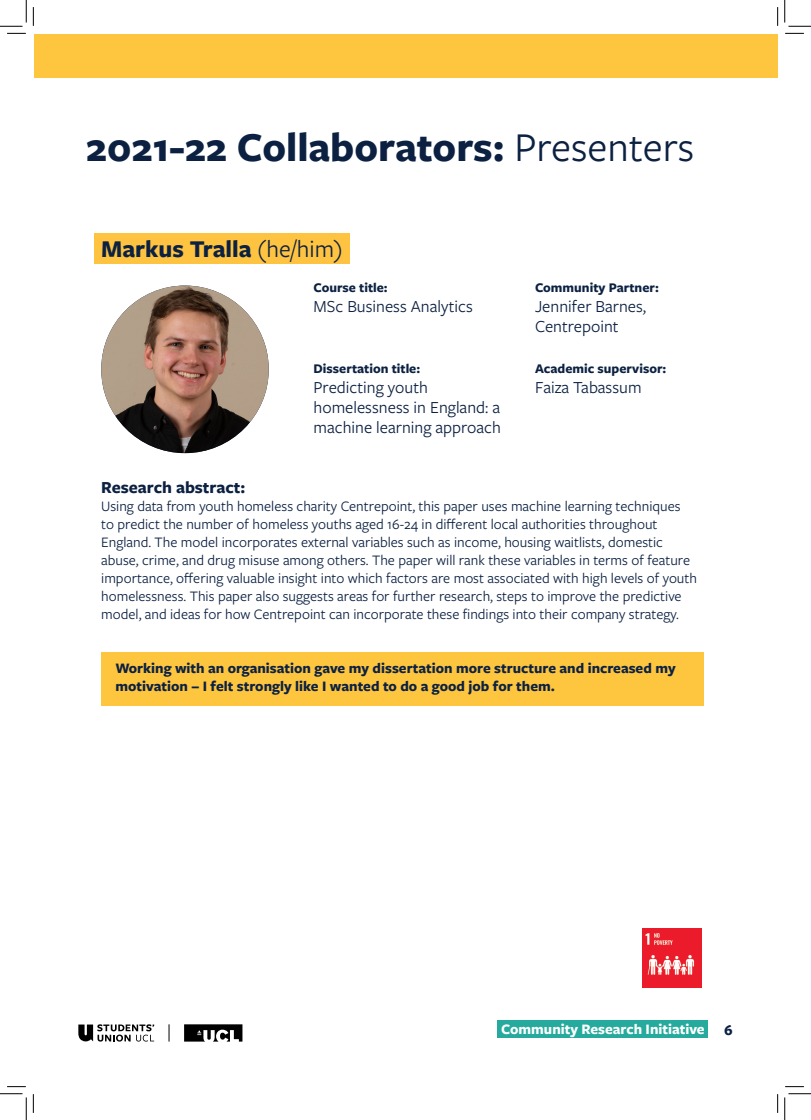
<style>
.page{position:relative;width:811px;height:1120px;background:#fff}
.page>*{position:absolute;margin:0;border:0;box-sizing:border-box;transform-origin:0 0}
.t1{font:700 42.5px "Freight Sans Pro";color:#0c2142}
.Paragraph_Style_3{font:700 25px "Freight Sans Pro";color:#0c2142}
.t2{font:17.5px/20px "Freight Sans Pro";color:#0c2142}
.t3{font:700 17.5px "Freight Sans Pro";color:#0c2142}
.t4{font:15px/18px "Freight Sans Pro";color:#0c2142}
.t5{font:700 15px/18px "Freight Sans Pro";color:#0c2142}
.t6{font:700 15px "Freight Sans Pro";color:#fff}
.t7{font:700 15px "Freight Sans Pro";color:#082143}
.t8{font:700 13.75px "Freight Sans Pro";color:#0c2142}
.s1{font-weight:400}
</style>
<div class="page">
<div style="left:101px;top:652px;width:602px;height:53px;background:#fec53f"></div>
<div style="left:34px;top:34px;width:743px;height:43px;background:#fec53f"></div>
<div style="left:94px;top:233px;width:256px;height:30px;background:#fec340"></div>
<img style="left:101px;top:285px;width:168px;height:168px;border-radius:84px">
<img style="left:643px;top:928px;width:59px;height:59px">
<svg style="left:78px;top:1024px;width:76px;height:17px"></svg>
<svg style="left:184px;top:1024px;width:58px;height:17px"></svg>
<svg style="left:169px;top:1024px;width:1px;height:17px"></svg>
<div style="left:498px;top:1020px;width:210px;height:17px;background:#25aa9d"></div>
<svg style="left:7px;top:33px;width:19px;height:1px"></svg>
<svg style="left:785px;top:33px;width:19px;height:1px"></svg>
<svg style="left:33px;top:7px;width:1px;height:19px"></svg>
<svg style="left:33px;top:1094px;width:1px;height:18px"></svg>
<svg style="left:777px;top:7px;width:1px;height:19px"></svg>
<svg style="left:777px;top:1094px;width:1px;height:18px"></svg>
<svg style="left:0;top:0;width:27px;height:27px"></svg>
<svg style="left:0;top:1093px;width:27px;height:26px"></svg>
<svg style="left:784px;top:0;width:27px;height:27px"></svg>
<svg style="left:784px;top:1093px;width:27px;height:26px"></svg>
<p class="t1" style="left:86px;top:118px;width:610px">2021-22 Collaborators: <span class="s1">Presenters</span></p>
<p class="Paragraph_Style_3" style="left:101px;top:232px;width:243px">Markus Tralla <span class="s1">(he/him)</span></p>
<p class="t8" style="left:313px;top:278px;width:76px">Course title:</p>
<p class="t2" style="left:313px;top:296px;width:161px">MSc Business Analytics</p>
<p class="t8" style="left:313px;top:358px;width:108px">Dissertation title:</p>
<p class="t2" style="left:313px;top:376px;width:189px">Predicting youth homelessness in England: a machine learning approach</p>
<p class="t8" style="left:535px;top:278px;width:125px">Community Partner:</p>
<p class="t2" style="left:535px;top:296px;width:113px">Jennifer Barnes,<br>Centrepoint</p>
<p class="t8" style="left:535px;top:358px;width:133px">Academic supervisor:</p>
<p class="t2" style="left:535px;top:376px;width:108px">Faiza Tabassum</p>
<p class="t3" style="left:101px;top:475px;width:146px">Research abstract:</p>
<p class="t4" style="left:101px;top:496px;width:597px">Using data from youth homeless charity Centrepoint, this paper uses machine learning techniques to predict the number of homeless youths aged 16-24 in different local authorities throughout England. The model incorporates external variables such as income, housing waitlists, domestic abuse, crime, and drug misuse among others. The paper will rank these variables in terms of feature importance, offering valuable insight into which factors are most associated with high levels of youth homelessness. This paper also suggests areas for further research, steps to improve the predictive model, and ideas for how Centrepoint can incorporate these findings into their company strategy.</p>
<p class="t5" style="left:115px;top:658px;width:562px">Working with an organisation gave my dissertation more structure and increased my motivation – I felt strongly like I wanted to do a good job for them.</p>
<p class="t6" style="left:501px;top:1018px;width:205px">Community Research Initiative</p>
<p class="t7" style="left:724px;top:1019px;width:10px">6</p>
</div>
